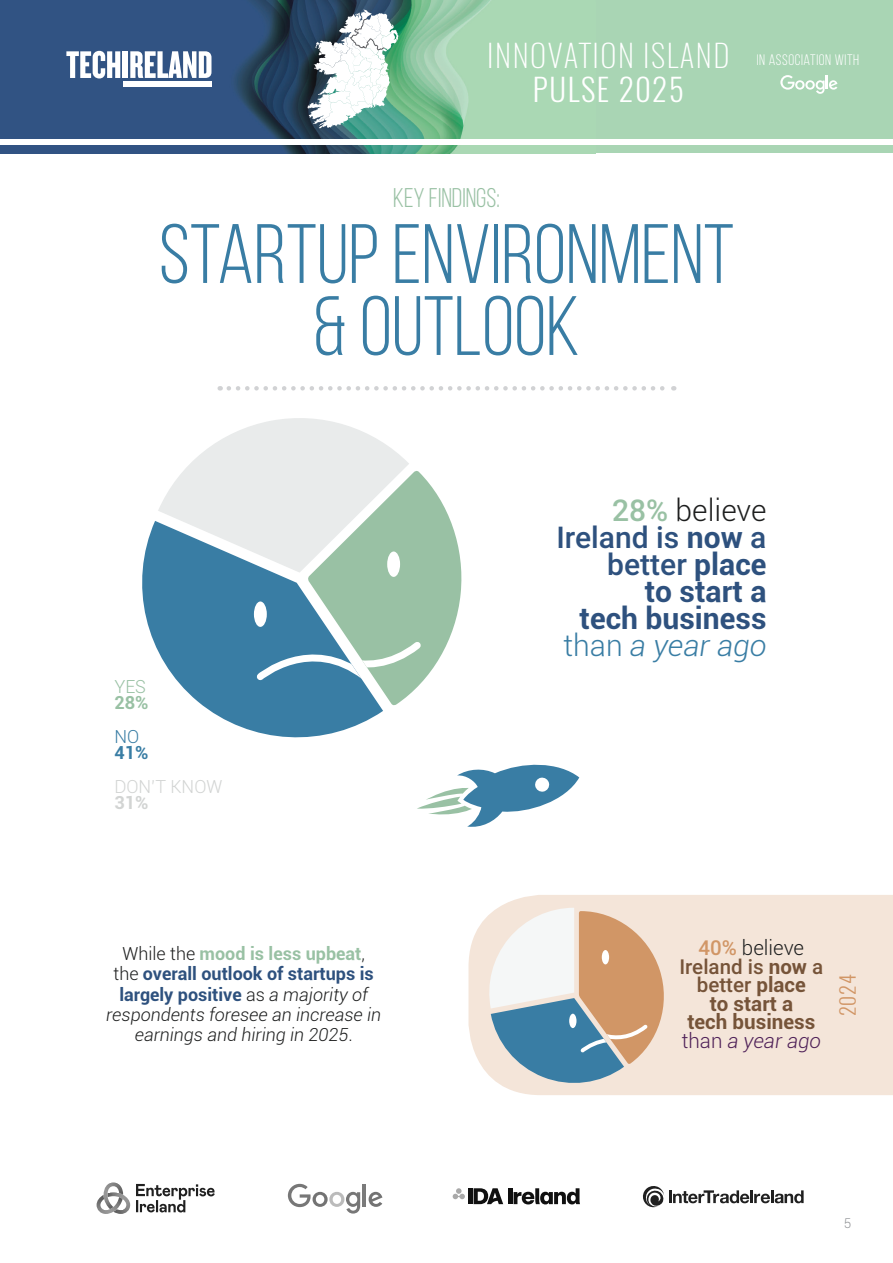
<style>
.page{position:relative;width:893px;height:1263px;background:#fff}
.page>*{position:absolute;margin:0;border:0;box-sizing:border-box;transform-origin:0 0}
.t1{font:84px/72px "Bebas Neue";color:#397da4;text-align:center}
.t2{font:200 31.05px "Oswald";letter-spacing:.05em;color:#fff}
.t3{font:300 31.05px "Oswald";letter-spacing:.05em;color:#fff}
.t4{font:700 30px/27px "Roboto";color:#2e517e;text-align:right}
.t5{font:27px "Bebas Neue";color:#99c1a4}
.t6{font:700 20.55px/18.5px "Roboto";color:#765439;text-align:center}
.t7{font:300 20.1px "Oswald";color:#d19666}
.t8{font:italic 300 18px/20.2px "Roboto";color:#1d1e1e;text-align:center}
.t9{font:300 18px "Roboto";color:#d2d4d3}
.t10{font:300 18px "Roboto";color:#99c1a4}
.t11{font:700 18px "Roboto";color:#99c1a4}
.t12{font:700 18px "Roboto";color:#397da4}
.t13{font:700 18px "Roboto";color:#d2d4d3}
.t14{font:300 18px "Roboto";color:#397da4}
.t15{font:15.15px "Bebas Neue";letter-spacing:.04em;color:#fff}
.t16{font:300 13.5px "Roboto";color:#939598}
.s1{font-style:normal}
.s2{font-weight:700;font-style:normal;color:#99c1a4}
.s3{font-weight:700;font-style:normal;color:#2e517e}
.s4{font-weight:500;color:#99c1a4}
.s5{font-weight:300;color:#1d1e1e}
.s6{font-weight:500}
.s7{font-weight:300;color:#397da4}
.s8{font-weight:300;font-style:italic;color:#397da4}
.s9{font-weight:500;color:#d19666}
.s10{font-weight:300;color:#4f2158}
.s11{font-weight:300;font-style:italic;color:#4f2158}
</style>
<div class="page">
<div style="left:0;top:0;width:893px;height:138px;background:#a9d5b4"></div>
<img style="left:0;top:0;width:491px;height:138px">
<svg style="left:66px;top:51px;width:54px;height:27px"></svg>
<div style="left:123px;top:82px;width:88px;height:5px;background:#fff"></div>
<div style="left:123px;top:51px;width:5px;height:27px;background:#fff"></div>
<svg style="left:130px;top:51px;width:81px;height:27px"></svg>
<svg style="left:308px;top:10px;width:90px;height:118px"></svg>
<div style="left:0;top:145px;width:893px;height:8px;background:#a9d5b4"></div>
<img style="left:0;top:145px;width:458px;height:8px">
<svg style="left:780px;top:75px;width:57px;height:19px"></svg>
<svg style="left:229px;top:386px;width:445px;height:5px"></svg>
<svg style="left:417px;top:764px;width:162px;height:63px"></svg>
<div style="left:468px;top:895px;width:425px;height:200px;background:#f4e5d9"></div>
<svg style="left:486px;top:908px;width:185px;height:180px"></svg>
<div style="left:569px;top:1014px;width:7px;height:14px;background:#fff;border-radius:50%"></div>
<div style="left:602px;top:950px;width:7px;height:14px;background:#fff;border-radius:50%"></div>
<svg style="left:142px;top:521px;width:241px;height:217px"></svg>
<svg style="left:158px;top:418px;width:304px;height:288px"></svg>
<div style="left:254px;top:601px;width:13px;height:26px;background:#fff;border-radius:50%"></div>
<div style="left:387px;top:551px;width:13px;height:26px;background:#fff;border-radius:50%"></div>
<h2 class="t2" style="left:487px;top:27px;width:244px">INNOVATION ISLAND</h2>
<h2 class="t3" style="left:533px;top:68px;width:153px">PULSE 2025</h2>
<p class="t15" style="left:757px;top:52px;width:104px">IN ASSOCIATION WITH</p>
<h3 class="t5" style="left:393px;top:183px;width:108px">KEY FINDINGS:</h3>
<h1 class="t1" style="left:159px;top:217px;width:577px">STARTUP ENVIRONMENT &amp; OUTLOOK</h1>
<p class="t10" style="left:114px;top:674px;width:33px">YES</p>
<p class="t11" style="left:114px;top:690px;width:35px">28%</p>
<p class="t14" style="left:114px;top:724px;width:26px">NO</p>
<p class="t12" style="left:114px;top:740px;width:35px">41%</p>
<p class="t9" style="left:114px;top:774px;width:110px">DON’T KNOW</p>
<p class="t13" style="left:114px;top:790px;width:35px">31%</p>
<p class="t8" style="left:106px;top:943px;width:276px"><span class="s1">While the</span> <span class="s2">mood is less upbeat</span><span class="s1">,<br>the</span> <span class="s3">overall outlook of startups is largely positive</span> <span class="s1">as</span> a majority of respondents foresee an increase in earnings and hiring in 2025<span class="s1">.</span></p>
<h3 class="t4" style="left:556px;top:496px;width:212px"><span class="s4">28%</span> <span class="s5">believe<br></span><span class="s6">Ireland is</span> now <span class="s6">a better</span> place<br>to start a<br>tech business <span class="s7">than</span> <span class="s8">a year ago</span></h3>
<p class="t6" style="left:679px;top:938px;width:145px"><span class="s9">40%</span> <span class="s5">believe<br></span><span class="s6">Ireland is</span> now <span class="s6">a better</span> place<br>to start a<br>tech business <span class="s10">than</span> <span class="s11">a year ago</span></p>
<p class="t7" style="left:834px;top:1016px;width:44px;rotate:-90deg">2024</p>
<p class="t16" style="left:844px;top:1213px;width:9px">5</p>
</div>
